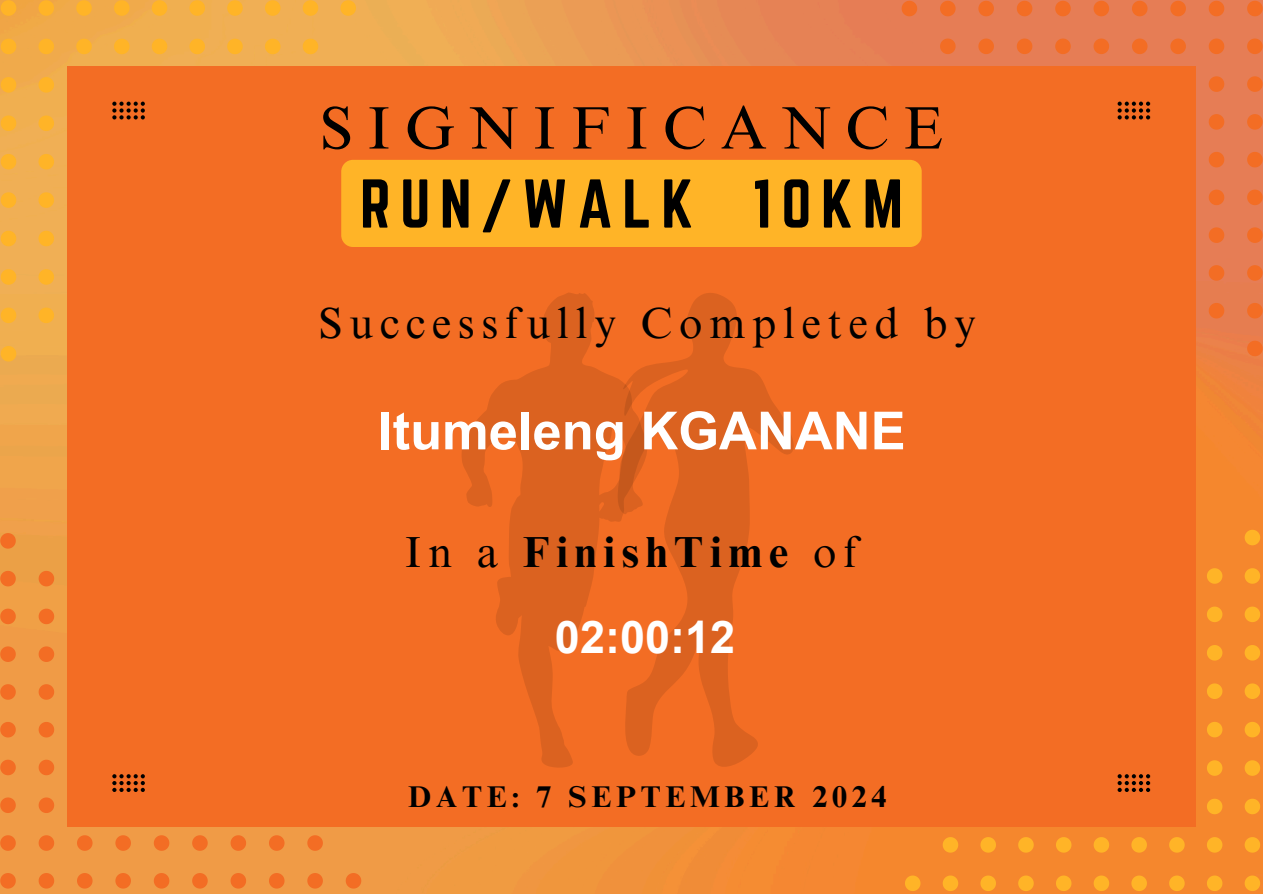
<style>
.page{position:relative;width:1263px;height:894px;background:#fff}
.page>*{position:absolute;margin:0;border:0;box-sizing:border-box;transform-origin:0 0}
.t1{font:60.3px "Norwester";letter-spacing:.155em;color:#000}
.t2{font:60px "Times NRMT Pro";letter-spacing:.245em;color:#000}
.t3{font:700 52.5px "Arial";color:#fff}
.t4{font:700 45px "Arial";color:#fff}
.t5{font:43.5px "Times NRMT Pro";letter-spacing:.155em;color:#000}
.t6{font:700 43.5px "Times NRMT Pro";letter-spacing:.155em;color:#000}
.t7{font:700 30px "Times NRMT Pro";letter-spacing:.155em;color:#000}
.s1{font-weight:400}
</style>
<div class="page">
<img style="left:0;top:0;width:1263px;height:893px">
<svg style="left:1247px;top:340px;width:16px;height:16px"></svg>
<svg style="left:1247px;top:303px;width:16px;height:15px"></svg>
<svg style="left:1209px;top:303px;width:15px;height:15px"></svg>
<svg style="left:1247px;top:265px;width:16px;height:15px"></svg>
<svg style="left:1209px;top:265px;width:15px;height:15px"></svg>
<svg style="left:1247px;top:227px;width:16px;height:16px"></svg>
<svg style="left:1209px;top:227px;width:15px;height:16px"></svg>
<svg style="left:1247px;top:189px;width:16px;height:16px"></svg>
<svg style="left:1209px;top:189px;width:15px;height:16px"></svg>
<svg style="left:1247px;top:152px;width:16px;height:15px"></svg>
<svg style="left:1209px;top:152px;width:15px;height:15px"></svg>
<svg style="left:1247px;top:114px;width:16px;height:16px"></svg>
<svg style="left:1209px;top:114px;width:15px;height:16px"></svg>
<svg style="left:1247px;top:76px;width:16px;height:16px"></svg>
<svg style="left:1209px;top:76px;width:15px;height:16px"></svg>
<svg style="left:1247px;top:39px;width:16px;height:15px"></svg>
<svg style="left:1209px;top:39px;width:15px;height:15px"></svg>
<svg style="left:1170px;top:39px;width:16px;height:15px"></svg>
<svg style="left:1132px;top:39px;width:15px;height:15px"></svg>
<svg style="left:1093px;top:39px;width:16px;height:15px"></svg>
<svg style="left:1055px;top:39px;width:16px;height:15px"></svg>
<svg style="left:1017px;top:39px;width:15px;height:15px"></svg>
<svg style="left:978px;top:39px;width:16px;height:15px"></svg>
<svg style="left:940px;top:39px;width:16px;height:15px"></svg>
<svg style="left:1247px;top:1px;width:16px;height:15px"></svg>
<svg style="left:1209px;top:1px;width:15px;height:15px"></svg>
<svg style="left:1170px;top:1px;width:16px;height:15px"></svg>
<svg style="left:1132px;top:1px;width:15px;height:15px"></svg>
<svg style="left:1093px;top:1px;width:16px;height:15px"></svg>
<svg style="left:1055px;top:1px;width:16px;height:15px"></svg>
<svg style="left:1017px;top:1px;width:15px;height:15px"></svg>
<svg style="left:978px;top:1px;width:16px;height:15px"></svg>
<svg style="left:940px;top:1px;width:16px;height:15px"></svg>
<svg style="left:902px;top:1px;width:15px;height:15px"></svg>
<svg style="left:340px;top:0;width:16px;height:16px"></svg>
<svg style="left:303px;top:0;width:15px;height:16px"></svg>
<svg style="left:303px;top:39px;width:15px;height:15px"></svg>
<svg style="left:265px;top:0;width:15px;height:16px"></svg>
<svg style="left:265px;top:39px;width:15px;height:15px"></svg>
<svg style="left:227px;top:0;width:16px;height:16px"></svg>
<svg style="left:227px;top:39px;width:16px;height:15px"></svg>
<svg style="left:189px;top:0;width:16px;height:16px"></svg>
<svg style="left:189px;top:39px;width:16px;height:15px"></svg>
<svg style="left:152px;top:0;width:15px;height:16px"></svg>
<svg style="left:152px;top:39px;width:15px;height:15px"></svg>
<svg style="left:114px;top:0;width:16px;height:16px"></svg>
<svg style="left:114px;top:39px;width:16px;height:15px"></svg>
<svg style="left:76px;top:0;width:16px;height:16px"></svg>
<svg style="left:76px;top:39px;width:16px;height:15px"></svg>
<svg style="left:39px;top:0;width:15px;height:16px"></svg>
<svg style="left:39px;top:39px;width:15px;height:15px"></svg>
<svg style="left:39px;top:77px;width:15px;height:16px"></svg>
<svg style="left:39px;top:115px;width:15px;height:16px"></svg>
<svg style="left:39px;top:154px;width:15px;height:15px"></svg>
<svg style="left:39px;top:192px;width:15px;height:16px"></svg>
<svg style="left:39px;top:231px;width:15px;height:15px"></svg>
<svg style="left:39px;top:269px;width:15px;height:15px"></svg>
<svg style="left:39px;top:307px;width:15px;height:16px"></svg>
<svg style="left:1px;top:0;width:15px;height:16px"></svg>
<svg style="left:1px;top:39px;width:15px;height:15px"></svg>
<svg style="left:1px;top:77px;width:15px;height:16px"></svg>
<svg style="left:1px;top:115px;width:15px;height:16px"></svg>
<svg style="left:1px;top:154px;width:15px;height:15px"></svg>
<svg style="left:1px;top:192px;width:15px;height:16px"></svg>
<svg style="left:1px;top:231px;width:15px;height:15px"></svg>
<svg style="left:1px;top:269px;width:15px;height:15px"></svg>
<svg style="left:1px;top:307px;width:15px;height:16px"></svg>
<svg style="left:1px;top:346px;width:15px;height:15px"></svg>
<svg style="left:905px;top:875px;width:15px;height:15px"></svg>
<svg style="left:943px;top:875px;width:15px;height:15px"></svg>
<svg style="left:943px;top:836px;width:15px;height:16px"></svg>
<svg style="left:980px;top:875px;width:16px;height:15px"></svg>
<svg style="left:980px;top:836px;width:16px;height:16px"></svg>
<svg style="left:1018px;top:875px;width:16px;height:15px"></svg>
<svg style="left:1018px;top:836px;width:16px;height:16px"></svg>
<svg style="left:1056px;top:875px;width:15px;height:15px"></svg>
<svg style="left:1056px;top:836px;width:15px;height:16px"></svg>
<svg style="left:1094px;top:875px;width:15px;height:15px"></svg>
<svg style="left:1094px;top:836px;width:15px;height:16px"></svg>
<svg style="left:1131px;top:875px;width:16px;height:15px"></svg>
<svg style="left:1131px;top:836px;width:16px;height:16px"></svg>
<svg style="left:1169px;top:875px;width:16px;height:15px"></svg>
<svg style="left:1169px;top:836px;width:16px;height:16px"></svg>
<svg style="left:1207px;top:875px;width:15px;height:15px"></svg>
<svg style="left:1207px;top:836px;width:15px;height:16px"></svg>
<svg style="left:1207px;top:798px;width:15px;height:16px"></svg>
<svg style="left:1207px;top:760px;width:15px;height:15px"></svg>
<svg style="left:1207px;top:721px;width:15px;height:16px"></svg>
<svg style="left:1207px;top:683px;width:15px;height:15px"></svg>
<svg style="left:1207px;top:644px;width:15px;height:16px"></svg>
<svg style="left:1207px;top:606px;width:15px;height:16px"></svg>
<svg style="left:1207px;top:568px;width:15px;height:15px"></svg>
<svg style="left:1245px;top:875px;width:15px;height:15px"></svg>
<svg style="left:1245px;top:836px;width:15px;height:16px"></svg>
<svg style="left:1245px;top:798px;width:15px;height:16px"></svg>
<svg style="left:1245px;top:760px;width:15px;height:15px"></svg>
<svg style="left:1245px;top:721px;width:15px;height:16px"></svg>
<svg style="left:1245px;top:683px;width:15px;height:15px"></svg>
<svg style="left:1245px;top:644px;width:15px;height:16px"></svg>
<svg style="left:1245px;top:606px;width:15px;height:16px"></svg>
<svg style="left:1245px;top:568px;width:15px;height:15px"></svg>
<svg style="left:1245px;top:529px;width:15px;height:16px"></svg>
<svg style="left:0;top:533px;width:16px;height:15px"></svg>
<svg style="left:0;top:570px;width:16px;height:16px"></svg>
<svg style="left:39px;top:570px;width:15px;height:16px"></svg>
<svg style="left:0;top:608px;width:16px;height:16px"></svg>
<svg style="left:39px;top:608px;width:15px;height:16px"></svg>
<svg style="left:0;top:646px;width:16px;height:15px"></svg>
<svg style="left:39px;top:646px;width:15px;height:15px"></svg>
<svg style="left:0;top:684px;width:16px;height:15px"></svg>
<svg style="left:39px;top:684px;width:15px;height:15px"></svg>
<svg style="left:0;top:721px;width:16px;height:16px"></svg>
<svg style="left:39px;top:721px;width:15px;height:16px"></svg>
<svg style="left:0;top:759px;width:16px;height:16px"></svg>
<svg style="left:39px;top:759px;width:15px;height:16px"></svg>
<svg style="left:0;top:797px;width:16px;height:15px"></svg>
<svg style="left:39px;top:797px;width:15px;height:15px"></svg>
<svg style="left:0;top:835px;width:16px;height:15px"></svg>
<svg style="left:39px;top:835px;width:15px;height:15px"></svg>
<svg style="left:77px;top:835px;width:16px;height:15px"></svg>
<svg style="left:115px;top:835px;width:16px;height:15px"></svg>
<svg style="left:154px;top:835px;width:15px;height:15px"></svg>
<svg style="left:192px;top:835px;width:16px;height:15px"></svg>
<svg style="left:231px;top:835px;width:15px;height:15px"></svg>
<svg style="left:269px;top:835px;width:15px;height:15px"></svg>
<svg style="left:307px;top:835px;width:16px;height:15px"></svg>
<svg style="left:0;top:872px;width:16px;height:16px"></svg>
<svg style="left:39px;top:872px;width:15px;height:16px"></svg>
<svg style="left:77px;top:872px;width:16px;height:16px"></svg>
<svg style="left:115px;top:872px;width:16px;height:16px"></svg>
<svg style="left:154px;top:872px;width:15px;height:16px"></svg>
<svg style="left:192px;top:872px;width:16px;height:16px"></svg>
<svg style="left:231px;top:872px;width:15px;height:16px"></svg>
<svg style="left:269px;top:872px;width:15px;height:16px"></svg>
<svg style="left:307px;top:872px;width:16px;height:16px"></svg>
<svg style="left:346px;top:872px;width:15px;height:16px"></svg>
<div style="left:67px;top:66px;width:1129px;height:761px;background:#f36d24"></div>
<svg style="left:112px;top:774px;width:33px;height:17px"></svg>
<svg style="left:112px;top:102px;width:33px;height:18px"></svg>
<svg style="left:1117px;top:774px;width:33px;height:17px"></svg>
<svg style="left:1117px;top:102px;width:33px;height:18px"></svg>
<svg style="left:462px;top:292px;width:155px;height:475px"></svg>
<svg style="left:617px;top:293px;width:177px;height:474px"></svg>
<div style="left:341px;top:160px;width:581px;height:87px;background:#ffb427;border-radius:12px"></div>
<p class="t2" style="left:320px;top:105px;width:625px">SIGNIFICANCE</p>
<p class="t1" style="left:360px;top:167px;width:545px">RUN/WALK 10KM</p>
<p class="t5" style="left:319px;top:307px;width:659px">Successfully Completed by</p>
<p class="t3" style="left:378px;top:401px;width:529px">Itumeleng KGANANE</p>
<h1 class="t6" style="left:405px;top:535px;width:455px"><span class="s1">In a</span> FinishTime <span class="s1">of</span></h1>
<p class="t4" style="left:555px;top:611px;width:182px">02:00:12</p>
<h1 class="t7" style="left:408px;top:785px;width:480px">DATE: 7 SEPTEMBER 2024</h1>
</div>
